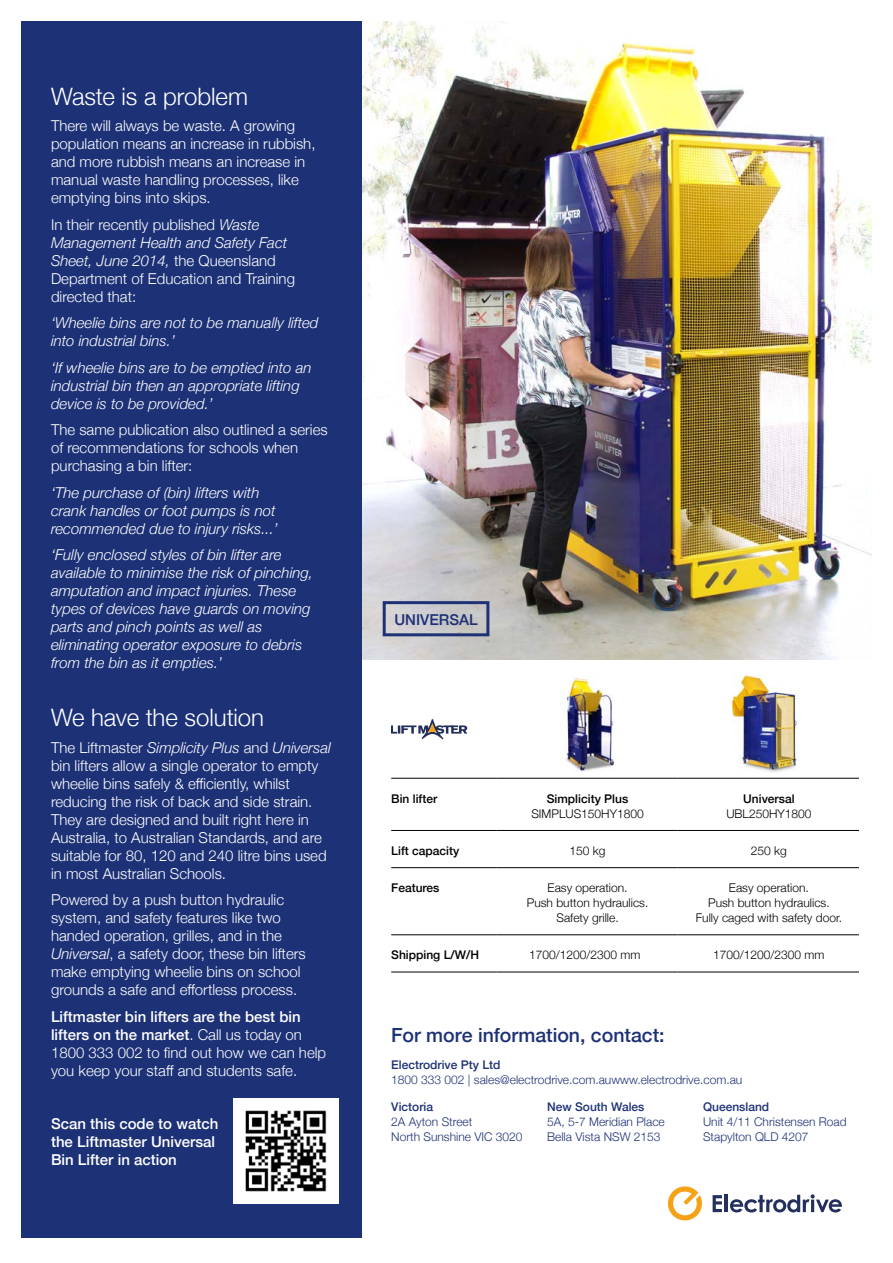
<style>
.page{position:relative;width:893px;height:1263px;background:#fff}
.page>*{position:absolute;margin:0;border:0;box-sizing:border-box;transform-origin:0 0}
.t1{font:300 24px "Helvetica Neue";letter-spacing:-.005em;color:#fff}
.t2{font:500 19.5px "Helvetica Neue";color:#1d3176}
.t3{font:300 15px/18px "Helvetica Neue";color:#fff}
.t4{font:italic 300 15px/18px "Helvetica Neue";color:#fff}
.t5{font:500 15px/18px "Helvetica Neue";color:#fff}
.t6{font:500 15px "Helvetica Neue";color:#1d3176}
.t7{font:300 12px/15px "Helvetica Neue";color:#000;text-align:center}
.t8{font:300 12px/15px "Helvetica Neue";color:#1d3176}
.t9{font:500 12px "Helvetica Neue";color:#000}
.t10{font:500 12px "Helvetica Neue";color:#1d3176}
.s1{font-style:italic}
.s2{font-weight:500}
</style>
<div class="page">
<img style="left:361px;top:21px;width:511px;height:638px">
<div style="left:21px;top:21px;width:340px;height:1216px;background:#1d3176"></div>
<hr style="left:496px;top:778px;width:182px;height:1px;background:#000">
<hr style="left:678px;top:778px;width:181px;height:1px;background:#000">
<hr style="left:496px;top:830px;width:182px;height:1px;background:#000">
<hr style="left:678px;top:830px;width:181px;height:1px;background:#000">
<hr style="left:496px;top:867px;width:182px;height:1px;background:#000">
<hr style="left:678px;top:867px;width:181px;height:1px;background:#000">
<hr style="left:496px;top:972px;width:182px;height:1px;background:#000">
<hr style="left:678px;top:972px;width:181px;height:1px;background:#000">
<hr style="left:391px;top:830px;width:105px;height:1px;background:#000">
<hr style="left:391px;top:972px;width:105px;height:1px;background:#000">
<hr style="left:391px;top:778px;width:105px;height:1px;background:#000">
<hr style="left:496px;top:934px;width:182px;height:1px;background:#000">
<hr style="left:678px;top:934px;width:181px;height:1px;background:#000">
<hr style="left:391px;top:867px;width:105px;height:1px;background:#000">
<hr style="left:391px;top:934px;width:105px;height:1px;background:#000">
<svg style="left:391px;top:719px;width:76px;height:20px"></svg>
<img style="left:565px;top:676px;width:49px;height:95px">
<img style="left:733px;top:675px;width:68px;height:98px">
<div style="left:383px;top:601px;width:106px;height:35px;border:3px solid #1d3176"></div>
<svg style="left:668px;top:1186px;width:34px;height:35px"></svg>
<svg style="left:713px;top:1195px;width:9px;height:17px"></svg>
<hr style="left:725px;top:1195px;width:3px;height:17px;background:#232f5d">
<svg style="left:730px;top:1194px;width:112px;height:18px"></svg>
<img style="left:234px;top:1098px;width:104px;height:105px">
<h1 class="t1" style="left:51px;top:77px;width:199px">Waste is a problem</h1>
<p class="t3" style="left:51px;top:116px;width:266px">There will always be waste. A growing population means an increase in rubbish, and more rubbish means an increase in manual waste handling processes, like emptying bins into skips.</p>
<p class="t3" style="left:51px;top:214px;width:245px">In their recently published <span class="s1">Waste<br>Management Health and Safety Fact<br>Sheet, June 2014,</span> the Queensland<br>Department of Education and Training directed that:</p>
<p class="t4" style="left:51px;top:313px;width:269px">‘Wheelie bins are not to be manually lifted into industrial bins.’</p>
<p class="t4" style="left:51px;top:357px;width:262px">‘If wheelie bins are to be emptied into an industrial bin then an appropriate lifting device is to be provided.’</p>
<p class="t3" style="left:51px;top:420px;width:278px">The same publication also outlined a series of recommendations for schools when purchasing a bin lifter:</p>
<p class="t4" style="left:51px;top:482px;width:228px">‘The purchase of (bin) lifters with crank handles or foot pumps is not recommended due to injury risks...’</p>
<p class="t4" style="left:51px;top:545px;width:263px">‘Fully enclosed styles of bin lifter are available to minimise the risk of pinching, amputation and impact injuries. These types of devices have guards on moving parts and pinch points as well as eliminating operator exposure to debris from the bin as it empties.’</p>
<h1 class="t1" style="left:51px;top:698px;width:215px">We have the solution</h1>
<p class="t3" style="left:51px;top:737px;width:282px">The Liftmaster <span class="s1">Simplicity Plus</span> and <span class="s1">Universal </span>bin lifters allow a single operator to empty wheelie bins safely &amp; efficiently, whilst reducing the risk of back and side strain.<br>They are designed and built right here in Australia, to Australian Standards, and are suitable for 80, 120 and 240 litre bins used in most Australian Schools.</p>
<p class="t3" style="left:51px;top:890px;width:256px">Powered by a push button hydraulic system, and safety features like two handed operation, grilles, and in the <span class="s1">Universal</span>, a safety door, these bin lifters make emptying wheelie bins on school grounds a safe and effortless process.</p>
<p class="t3" style="left:51px;top:1006px;width:277px"><span class="s2">Liftmaster bin lifters are the best bin lifters on the market</span>. Call us today on 1800 333 002 to find out how we can help you keep your staff and students safe.</p>
<p class="t5" style="left:51px;top:1113px;width:169px">Scan this code to watch the Liftmaster Universal<br>Bin Lifter in action</p>
<p class="t6" style="left:394px;top:607px;width:85px">UNIVERSAL</p>
<p class="t9" style="left:391px;top:789px;width:48px">Bin lifter</p>
<p class="t9" style="left:547px;top:789px;width:83px">Simplicity Plus</p>
<p class="t7" style="left:531px;top:805px;width:114px">SIMPLUS150HY1800</p>
<p class="t9" style="left:743px;top:789px;width:53px">Universal</p>
<p class="t7" style="left:726px;top:805px;width:87px">UBL250HY1800</p>
<p class="t9" style="left:391px;top:841px;width:70px">Lift capacity</p>
<p class="t7" style="left:570px;top:842px;width:38px">150 kg</p>
<p class="t7" style="left:751px;top:842px;width:38px">250 kg</p>
<p class="t9" style="left:391px;top:878px;width:50px">Features</p>
<p class="t7" style="left:527px;top:879px;width:123px">Easy operation.<br>Push button hydraulics.<br>Safety grille.</p>
<p class="t7" style="left:696px;top:879px;width:148px">Easy operation.<br>Push button hydraulics.<br>Fully caged with safety door.</p>
<p class="t9" style="left:391px;top:945px;width:89px">Shipping L/W/H</p>
<p class="t7" style="left:529px;top:946px;width:113px">1700/1200/2300 mm</p>
<p class="t7" style="left:713px;top:946px;width:113px">1700/1200/2300 mm</p>
<h2 class="t2" style="left:391px;top:1019px;width:275px">For more information, contact:</h2>
<p class="t10" style="left:391px;top:1055px;width:111px">Electrodrive Pty Ltd</p>
<p class="t8" style="left:391px;top:1072px;width:353px">1800 333 002 | sales@electrodrive.com.auwww.electrodrive.com.au</p>
<p class="t10" style="left:391px;top:1097px;width:43px">Victoria</p>
<p class="t8" style="left:391px;top:1113px;width:133px">2A Ayton Street<br>North Sunshine VIC 3020</p>
<p class="t10" style="left:547px;top:1097px;width:99px">New South Wales</p>
<p class="t8" style="left:547px;top:1113px;width:119px">5A, 5-7 Meridian Place<br>Bella Vista NSW 2153</p>
<p class="t10" style="left:703px;top:1097px;width:68px">Queensland</p>
<p class="t8" style="left:703px;top:1113px;width:145px">Unit 4/11 Christensen Road<br>Stapylton QLD 4207</p>
</div>
